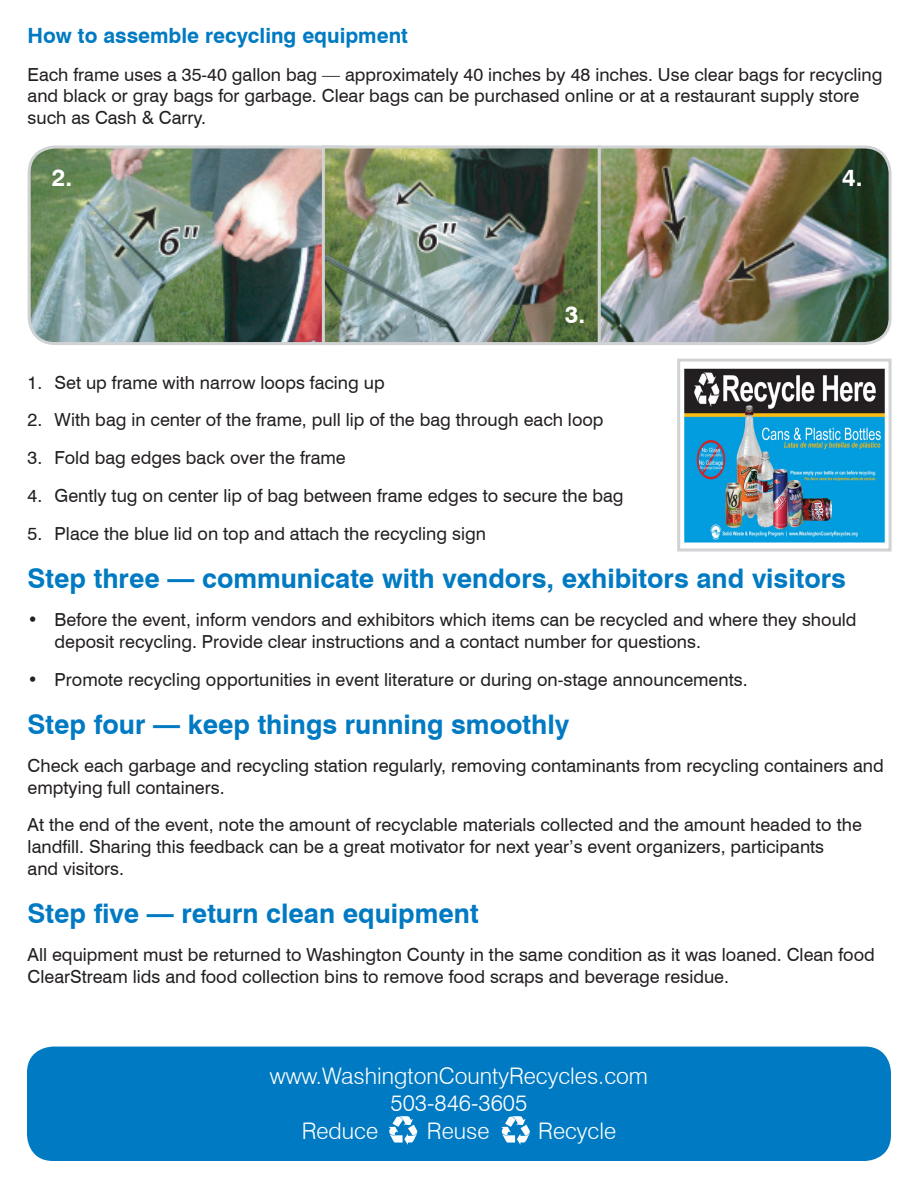
<style>
.page{position:relative;width:918px;height:1188px;background:#fff}
.page>*{position:absolute;margin:0;border:0;box-sizing:border-box;transform-origin:0 0}
.t1{font:700 27px "Swiss 721 BT";color:#007ac2}
.t2{font:700 24px "Swiss 721 BT";color:#fff}
.t3{font:300 22.8px "Swiss 721 BT";color:#fff}
.t4{font:700 21px "Swiss 721 BT";color:#007ac2}
.t5{font:18px/21.6px "Swiss 721 BT";color:#231f20}
</style>
<div class="page">
<div style="left:27px;top:1047px;width:864px;height:114px;background:#007ac2;border-radius:26px"></div>
<svg style="left:389px;top:1116px;width:28px;height:29px"></svg>
<svg style="left:501px;top:1116px;width:29px;height:29px"></svg>
<img style="left:684px;top:368px;width:201px;height:175px">
<div style="left:677px;top:359px;width:215px;height:193px;border:3px solid #d1d2d4"></div>
<img style="left:30px;top:147px;width:292px;height:197px">
<div style="left:28px;top:146px;width:340px;height:199px;border:3px solid #d1d2d4;border-radius:26px"></div>
<img style="left:326px;top:150px;width:270px;height:191px">
<div style="left:322px;top:146px;width:279px;height:199px;border:3px solid #d1d2d4"></div>
<img style="left:596px;top:145px;width:296px;height:200px">
<p class="t4" style="left:28px;top:23px;width:382px">How to assemble recycling equipment</p>
<p class="t5" style="left:28px;top:63px;width:856px">Each frame uses a 35-40 gallon bag — approximately 40 inches by 48 inches. Use clear bags for recycling and black or gray bags for garbage. Clear bags can be purchased online or at a restaurant supply store such as Cash &amp; Carry.</p>
<p class="t2" style="left:52px;top:163px;width:22px">2.</p>
<p class="t2" style="left:565px;top:300px;width:22px">3.</p>
<p class="t2" style="left:842px;top:163px;width:22px">4.</p>
<p class="t5" style="left:28px;top:371px;width:359px">1. Set up frame with narrow loops facing up</p>
<p class="t5" style="left:28px;top:409px;width:578px">2. With bag in center of the frame, pull lip of the bag through each loop</p>
<p class="t5" style="left:28px;top:447px;width:320px">3. Fold bag edges back over the frame</p>
<p class="t5" style="left:28px;top:485px;width:598px">4. Gently tug on center lip of bag between frame edges to secure the bag</p>
<p class="t5" style="left:28px;top:522px;width:460px">5. Place the blue lid on top and attach the recycling sign</p>
<p class="t1" style="left:28px;top:562px;width:820px">Step three — communicate with vendors, exhibitors and visitors</p>
<p class="t5" style="left:55px;top:609px;width:804px;text-indent:-27px">• Before the event, inform vendors and exhibitors which items can be recycled and where they should deposit recycling. Provide clear instructions and a contact number for questions.</p>
<p class="t5" style="left:28px;top:668px;width:722px">• Promote recycling opportunities in event literature or during on-stage announcements.</p>
<p class="t1" style="left:28px;top:708px;width:543px">Step four — keep things running smoothly</p>
<p class="t5" style="left:28px;top:755px;width:858px">Check each garbage and recycling station regularly, removing contaminants from recycling containers and emptying full containers.</p>
<p class="t5" style="left:28px;top:814px;width:836px">At the end of the event, note the amount of recyclable materials collected and the amount headed to the landfill. Sharing this feedback can be a great motivator for next year’s event organizers, participants<br>and visitors.</p>
<p class="t1" style="left:28px;top:897px;width:453px">Step five — return clean equipment</p>
<p class="t5" style="left:28px;top:944px;width:849px">All equipment must be returned to Washington County in the same condition as it was loaned. Clean food<br>ClearStream lids and food collection bins to remove food scraps and beverage residue.</p>
<p class="t3" style="left:270px;top:1062px;width:380px">www.WashingtonCountyRecycles.com</p>
<p class="t3" style="left:391px;top:1089px;width:138px">503-846-3605</p>
<p class="t3" style="left:302px;top:1117px;width:78px">Reduce</p>
<p class="t3" style="left:427px;top:1117px;width:64px">Reuse</p>
<p class="t3" style="left:538px;top:1117px;width:80px">Recycle</p>
</div>
